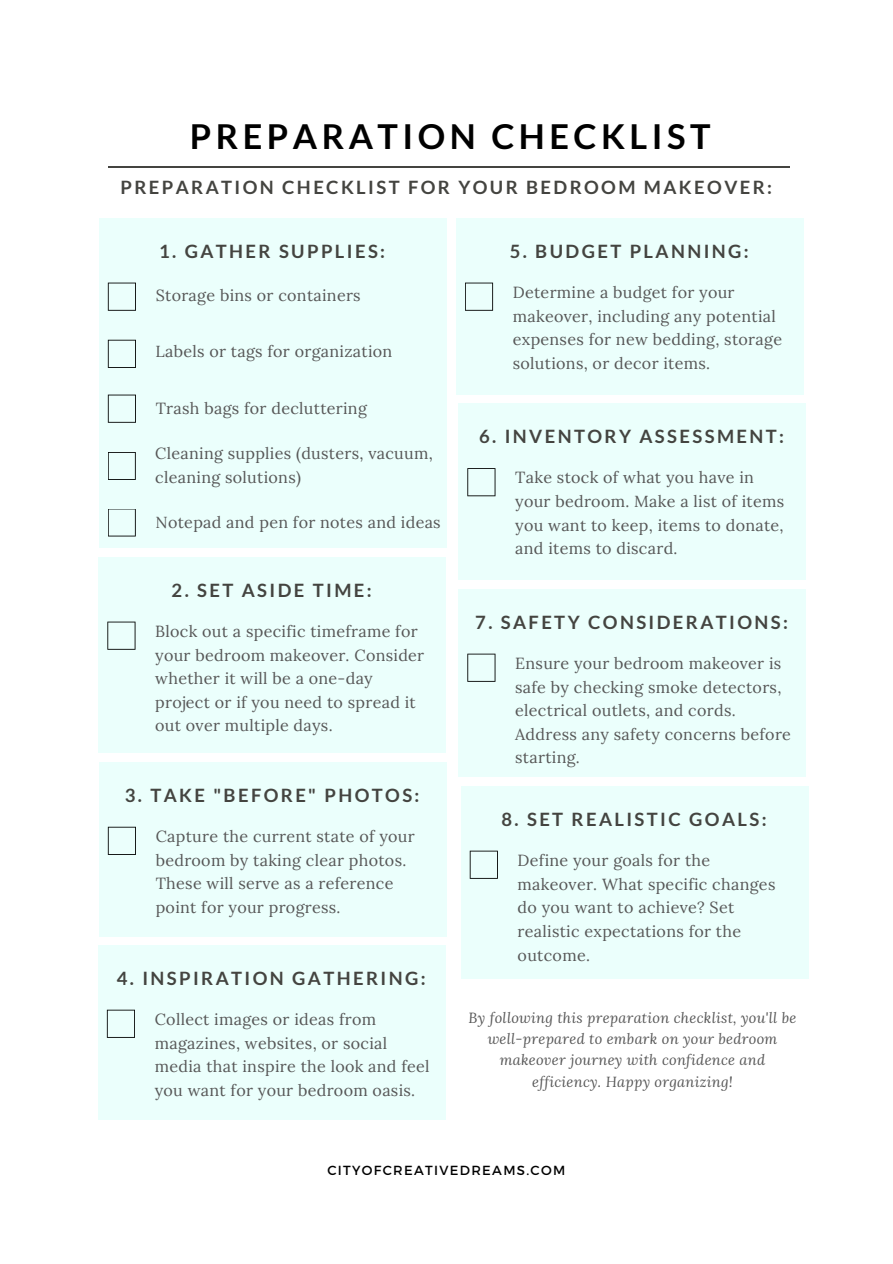
<style>
.page{position:relative;width:893px;height:1264px;background:#fff}
.page>*{position:absolute;margin:0;border:0;box-sizing:border-box;transform-origin:0 0}
.t1{font:700 34.35px "Lato";letter-spacing:.13em;color:#000}
.t2{font:700 18.45px "Lato";letter-spacing:.13em;color:#444440}
.t3{font:16.05px/23.5px "Lora";letter-spacing:.02em;color:#575757}
.t4{font:italic 14.55px/21.3px "Lora";letter-spacing:.02em;color:#575757;text-align:center}
.t5{font:13.2px "Montserrat";letter-spacing:.1em;color:#000}
</style>
<div class="page">
<div style="left:99px;top:218px;width:347px;height:329px;background:#ebfffc"></div>
<svg style="left:108px;top:282px;width:28px;height:29px"></svg>
<svg style="left:108px;top:340px;width:28px;height:28px"></svg>
<svg style="left:108px;top:394px;width:28px;height:29px"></svg>
<svg style="left:108px;top:452px;width:28px;height:28px"></svg>
<svg style="left:108px;top:509px;width:28px;height:27px"></svg>
<hr style="left:108px;top:166px;width:681px;height:1px;background:#444440">
<div style="left:456px;top:218px;width:347px;height:176px;background:#ebfffc"></div>
<svg style="left:465px;top:282px;width:28px;height:29px"></svg>
<div style="left:98px;top:557px;width:348px;height:195px;background:#ebfffc"></div>
<svg style="left:107px;top:621px;width:28px;height:28px"></svg>
<div style="left:99px;top:762px;width:347px;height:174px;background:#ebfffc"></div>
<svg style="left:108px;top:826px;width:28px;height:28px"></svg>
<div style="left:98px;top:945px;width:347px;height:174px;background:#ebfffc"></div>
<svg style="left:107px;top:1009px;width:28px;height:28px"></svg>
<div style="left:458px;top:403px;width:348px;height:177px;background:#ebfffc"></div>
<svg style="left:467px;top:468px;width:28px;height:28px"></svg>
<div style="left:458px;top:589px;width:348px;height:188px;background:#ebfffc"></div>
<svg style="left:467px;top:653px;width:28px;height:28px"></svg>
<div style="left:461px;top:786px;width:347px;height:192px;background:#ebfffc"></div>
<svg style="left:469px;top:850px;width:29px;height:28px"></svg>
<p class="t1" style="left:190px;top:115px;width:522px">PREPARATION CHECKLIST</p>
<p class="t2" style="left:120px;top:176px;width:653px">PREPARATION CHECKLIST FOR YOUR BEDROOM MAKEOVER:</p>
<p class="t2" style="left:159px;top:239px;width:227px">1. GATHER SUPPLIES:</p>
<p class="t3" style="left:156px;top:284px;width:206px">Storage bins or containers</p>
<p class="t3" style="left:155px;top:339px;width:238px">Labels or tags for organization</p>
<p class="t3" style="left:156px;top:396px;width:213px">Trash bags for decluttering</p>
<p class="t3" style="left:155px;top:441px;width:279px">Cleaning supplies (dusters, vacuum, cleaning solutions)</p>
<p class="t3" style="left:155px;top:510px;width:287px">Notepad and pen for notes and ideas</p>
<p class="t2" style="left:172px;top:578px;width:201px">2. SET ASIDE TIME:</p>
<p class="t3" style="left:155px;top:619px;width:270px">Block out a specific timeframe for your bedroom makeover. Consider whether it will be a one-day project or if you need to spread it out over multiple days.</p>
<p class="t2" style="left:125px;top:783px;width:296px">3. TAKE "BEFORE" PHOTOS:</p>
<p class="t3" style="left:156px;top:824px;width:260px">Capture the current state of your bedroom by taking clear photos.<br>These will serve as a reference point for your progress.</p>
<p class="t2" style="left:117px;top:966px;width:310px">4. INSPIRATION GATHERING:</p>
<p class="t3" style="left:155px;top:1007px;width:276px">Collect images or ideas from magazines, websites, or social media that inspire the look and feel you want for your bedroom oasis.</p>
<p class="t2" style="left:509px;top:239px;width:240px">5. BUDGET PLANNING:</p>
<p class="t3" style="left:513px;top:280px;width:271px">Determine a budget for your makeover, including any potential expenses for new bedding, storage solutions, or decor items.</p>
<p class="t2" style="left:479px;top:425px;width:306px">6. INVENTORY ASSESSMENT:</p>
<p class="t3" style="left:515px;top:466px;width:270px">Take stock of what you have in your bedroom. Make a list of items you want to keep, items to donate, and items to discard.</p>
<p class="t2" style="left:475px;top:610px;width:314px">7. SAFETY CONSIDERATIONS:</p>
<p class="t3" style="left:515px;top:651px;width:277px">Ensure your bedroom makeover is safe by checking smoke detectors, electrical outlets, and cords.<br>Address any safety concerns before starting.</p>
<p class="t2" style="left:501px;top:807px;width:267px">8. SET REALISTIC GOALS:</p>
<p class="t3" style="left:517px;top:848px;width:259px">Define your goals for the makeover. What specific changes do you want to achieve? Set realistic expectations for the outcome.</p>
<p class="t4" style="left:468px;top:1006px;width:329px">By following this preparation checklist, you'll be well-prepared to embark on your bedroom makeover journey with confidence and efficiency. Happy organizing!</p>
<p class="t5" style="left:327px;top:1161px;width:239px">CITYOFCREATIVEDREAMS.COM</p>
</div>
